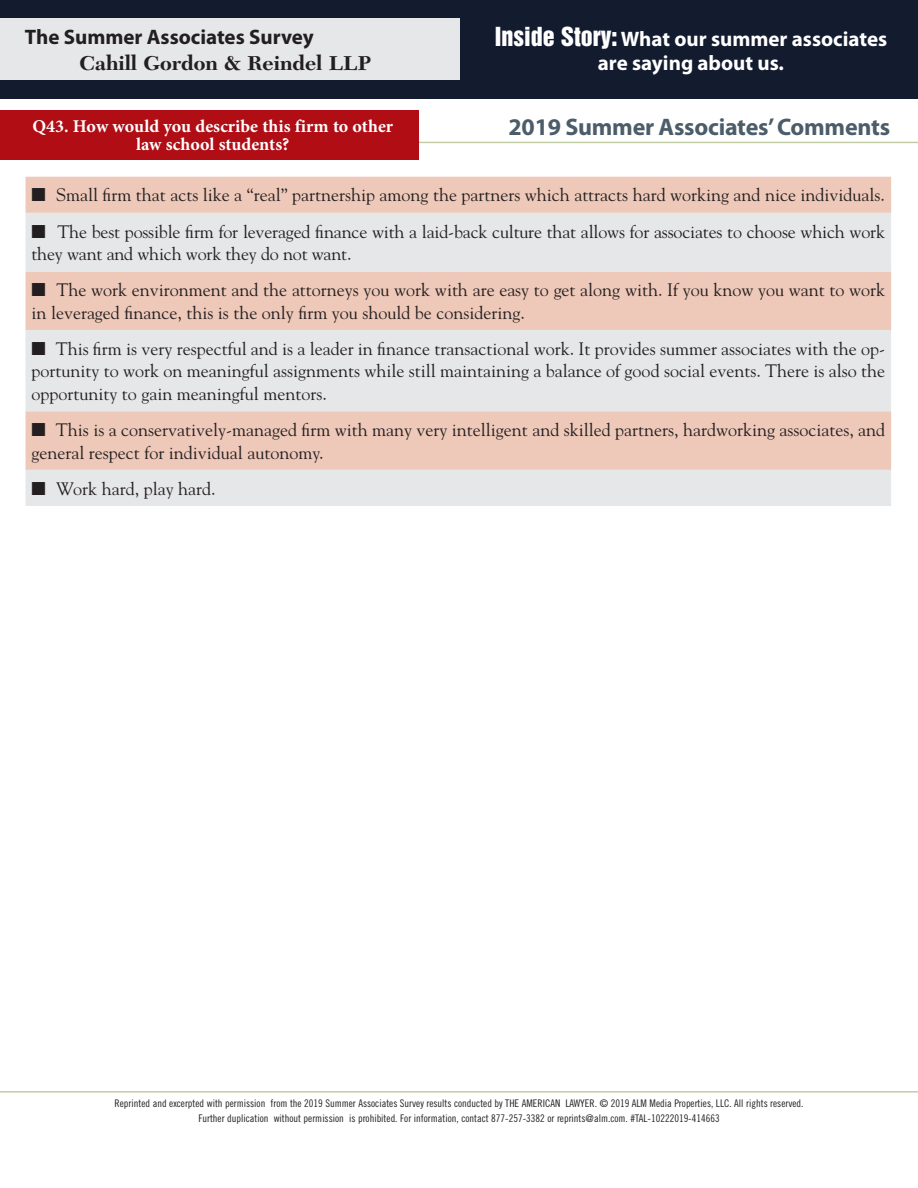
<style>
.page{position:relative;width:918px;height:1188px;background:#fff}
.page>*{position:absolute;margin:0;border:0;box-sizing:border-box;transform-origin:0 0}
.t1{font:700 24px "Myriad Pro";letter-spacing:-.01em;color:#4c5d6a}
.t2{font:700 21px/24px "Myriad Pro";color:#fff;text-align:center}
.t3{font:700 21px "Myriad Pro";color:#231f20}
.t4{font:700 21px "New Caledonia LT Std";color:#231f20}
.t5{font:18px/22.5px "Goudy Std";color:#231f20}
.t6{font:700 18px "Minion Pro";color:#fff}
.t7{font:10.5px/15px "Trade Gothic LT Std Cn 18";color:#231f20;text-align:center}
.s1{font-family:"Helvetica Inserat LT Std";font-weight:400;font-size:24px}
</style>
<div class="page">
<div style="left:0;top:0;width:918px;height:99px;background:#131b2f"></div>
<div style="left:0;top:19px;width:459px;height:61px;background:#e6e7e9"></div>
<hr style="left:308px;top:142px;width:610px;height:1px;background:#c2cda6">
<div style="left:0;top:110px;width:418px;height:49px;background:#b00d15"></div>
<hr style="left:0;top:1091px;width:918px;height:2px;background:#c2cda6">
<div style="left:26px;top:177px;width:865px;height:36px;background:#eec8b8"></div>
<svg style="left:26px;top:213px;width:865px;height:293px;background:#e9dad5"></svg>
<p class="t3" style="left:25px;top:26px;width:290px">The Summer Associates Survey</p>
<p class="t4" style="left:80px;top:51px;width:293px">Cahill Gordon &amp; Reindel LLP</p>
<p class="t2" style="left:495px;top:28px;width:394px"><span class="s1">Inside Story:</span> What our summer associates are saying about us.</p>
<p class="t6" style="left:32px;top:116px;width:362px">Q43. How would you describe this firm to other</p>
<h1 class="t1" style="left:509px;top:114px;width:383px">2019 Summer Associates’ Comments</h1>
<p class="t6" style="left:136px;top:134px;width:155px">law school students?</p>
<p class="t5" style="left:32px;top:184px;width:855px">■ Small firm that acts like a “real” partnership among the partners which attracts hard working and nice individuals.</p>
<p class="t5" style="left:31px;top:220px;width:855px">■ The best possible firm for leveraged finance with a laid-back culture that allows for associates to choose which work they want and which work they do not want.</p>
<p class="t5" style="left:32px;top:279px;width:855px">■ The work environment and the attorneys you work with are easy to get along with. If you know you want to work in leveraged finance, this is the only firm you should be considering.</p>
<p class="t5" style="left:31px;top:337px;width:855px;text-align:justify">■ This firm is very respectful and is a leader in finance transactional work. It provides summer associates with the op&shy;portunity to work on meaningful assignments while still maintaining a balance of good social events. There is also the opportunity to gain meaningful mentors.</p>
<p class="t5" style="left:32px;top:418px;width:855px">■ This is a conservatively-managed firm with many very intelligent and skilled partners, hardworking associates, and general respect for individual autonomy.</p>
<p class="t5" style="left:32px;top:477px;width:186px">■ Work hard, play hard.</p>
<p class="t7" style="left:115px;top:1096px;width:690px">Reprinted and excerpted with permission from the 2019 Summer Associates Survey results conducted by The Amer ican Lawyer . © 2019 ALM Media Properties, LLC. All rights reserved.<br>Further duplication without permission is prohibited. For information, contact 877-257-3382 or reprints@alm.com. #TAL-10222019-414663</p>
</div>
